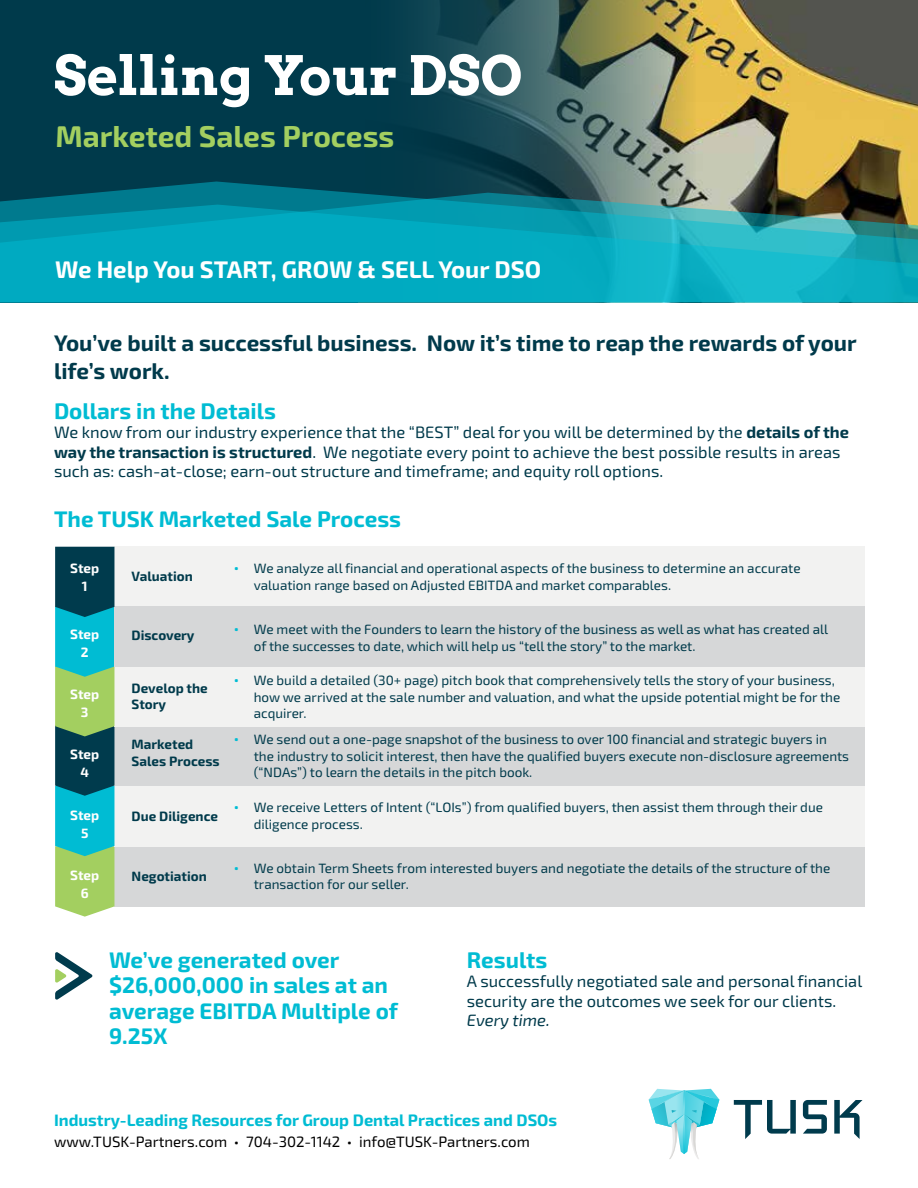
<style>
.page{position:relative;width:918px;height:1188px;background:#fff}
.page>*{position:absolute;margin:0;border:0;box-sizing:border-box;transform-origin:0 0}
.t1{font:700 54px "Arvo";color:#fff}
.t2{font:700 30px "Exo 2";color:#a3cf60}
.t3{font:700 24px "Exo 2";color:#fff}
.t4{font:700 22.5px/25.5px "Exo 2";color:#00bcd3}
.t5{font:700 22.5px/28.5px "Exo 2";color:#003a4b}
.t6{font:16.5px/19.5px "Exo 2";color:#003a4b}
.t7{font:700 16.5px "Exo 2";color:#00bcd3}
.t8{font:italic 16.5px "Exo 2";color:#003a4b}
.t9{font:15px "Exo 2";color:#000}
.t10{font:13.5px/16.5px "Exo 2";color:#003a4b}
.t11{font:700 13.5px/16.5px "Exo 2";color:#003a4b}
.t12{font:700 13.5px/18px "Exo 2";color:#fff;text-align:center}
.s1{font-weight:700}
.s2{font-size:16.5px;color:#00bcd3}
</style>
<div class="page">
<svg style="left:734px;top:1100px;width:62px;height:39px"></svg>
<svg style="left:803px;top:1100px;width:24px;height:34px"></svg>
<svg style="left:834px;top:1100px;width:29px;height:39px"></svg>
<svg style="left:649px;top:1089px;width:70px;height:70px"></svg>
<div style="left:114px;top:846px;width:751px;height:61px;background:#d6d7d8"></div>
<div style="left:114px;top:786px;width:751px;height:60px;background:#f2f2f1"></div>
<div style="left:114px;top:725px;width:751px;height:61px;background:#d6d7d8"></div>
<div style="left:114px;top:666px;width:751px;height:61px;background:#f2f2f1"></div>
<div style="left:114px;top:547px;width:751px;height:60px;background:#f2f2f1"></div>
<div style="left:114px;top:606px;width:751px;height:61px;background:#d6d7d8"></div>
<svg style="left:55px;top:547px;width:59px;height:370px;background:#399881"></svg>
<img style="left:696px;top:0;width:222px;height:182px">
<svg style="left:357px;top:0;width:339px;height:182px;background:#3f5f5b"></svg>
<div style="left:0;top:0;width:357px;height:302px;background:#003a4b"></div>
<svg style="left:0;top:182px;width:918px;height:23px;background:#2c6567"></svg>
<svg style="left:0;top:205px;width:918px;height:97px;background:#0ca6b8"></svg>
<svg style="left:55px;top:952px;width:38px;height:48px"></svg>
<h1 class="t1" style="left:54px;top:42px;width:471px">Selling Your DSO</h1>
<h2 class="t2" style="left:56px;top:118px;width:340px">Marketed Sales Process</h2>
<h3 class="t3" style="left:55px;top:255px;width:487px">We Help You START, GROW &amp; SELL Your DSO</h3>
<h3 class="t5" style="left:54px;top:329px;width:804px">You’ve built a successful business. Now it’s time to reap the rewards of your life’s work.</h3>
<h3 class="t4" style="left:54px;top:398px;width:223px">Dollars in the Details</h3>
<p class="t6" style="left:54px;top:423px;width:797px">We know from our industry experience that the “BEST” deal for you will be determined by the <span class="s1">details of the way the transaction is structured</span>. We negotiate every point to achieve the best possible results in areas such as: cash-at-close; earn-out structure and timeframe; and equity roll options.</p>
<h3 class="t4" style="left:54px;top:507px;width:349px">The TUSK Marketed Sale Process</h3>
<p class="t12" style="left:70px;top:560px;width:30px">Step<br>1</p>
<p class="t12" style="left:70px;top:626px;width:30px">Step<br>2</p>
<p class="t12" style="left:70px;top:686px;width:30px">Step<br>3</p>
<p class="t11" style="left:132px;top:568px;width:63px">Valuation</p>
<p class="t10" style="left:254px;top:561px;width:548px;text-indent:-20px"><span class="s2">•</span> We analyze all financial and operational aspects of the business to determine an accurate valuation range based on Adjusted EBITDA and market comparables.</p>
<p class="t11" style="left:132px;top:627px;width:64px">Discovery</p>
<p class="t10" style="left:254px;top:622px;width:576px;text-indent:-20px"><span class="s2">•</span> We meet with the Founders to learn the history of the business as well as what has created all of the successes to date, which will help us “tell the story” to the market.</p>
<p class="t11" style="left:132px;top:680px;width:78px">Develop the<br>Story</p>
<p class="t10" style="left:254px;top:673px;width:588px;text-indent:-20px"><span class="s2">•</span> We build a detailed (30+ page) pitch book that comprehensively tells the story of your business, how we arrived at the sale number and valuation, and what the upside potential might be for the acquirer.</p>
<p class="t12" style="left:70px;top:746px;width:30px">Step<br>4</p>
<p class="t12" style="left:70px;top:806px;width:30px">Step<br>5</p>
<p class="t11" style="left:132px;top:737px;width:89px">Marketed<br>Sales Process</p>
<p class="t11" style="left:132px;top:808px;width:88px">Due Diligence</p>
<p class="t12" style="left:70px;top:867px;width:30px">Step<br>6</p>
<p class="t11" style="left:132px;top:868px;width:77px">Negotiation</p>
<p class="t10" style="left:254px;top:732px;width:597px;text-indent:-20px"><span class="s2">•</span> We send out a one-page snapshot of the business to over 100 financial and strategic buyers in the industry to solicit interest, then have the qualified buyers execute non-disclosure agreements (“NDAs”) to learn the details in the pitch book.</p>
<p class="t10" style="left:254px;top:800px;width:571px;text-indent:-20px"><span class="s2">•</span> We receive Letters of Intent (“LOIs”) from qualified buyers, then assist them through their due diligence process.</p>
<p class="t10" style="left:254px;top:860px;width:578px;text-indent:-20px"><span class="s2">•</span> We obtain Term Sheets from interested buyers and negotiate the details of the structure of the transaction for our seller.</p>
<h3 class="t4" style="left:109px;top:948px;width:290px">We’ve generated over $26,000,000 in sales at an average EBITDA Multiple of<br>9.25X</h3>
<h3 class="t4" style="left:467px;top:948px;width:82px">Results</h3>
<p class="t6" style="left:467px;top:972px;width:397px">A successfully negotiated sale and personal financial security are the outcomes we seek for our clients.</p>
<p class="t8" style="left:467px;top:1011px;width:84px">Every time.</p>
<p class="t7" style="left:54px;top:1110px;width:505px">Industry-Leading Resources for Group Dental Practices and DSOs</p>
<p class="t9" style="left:54px;top:1133px;width:477px">www.TUSK-Partners.com • 704-302-1142 • info@TUSK-Partners.com</p>
</div>
